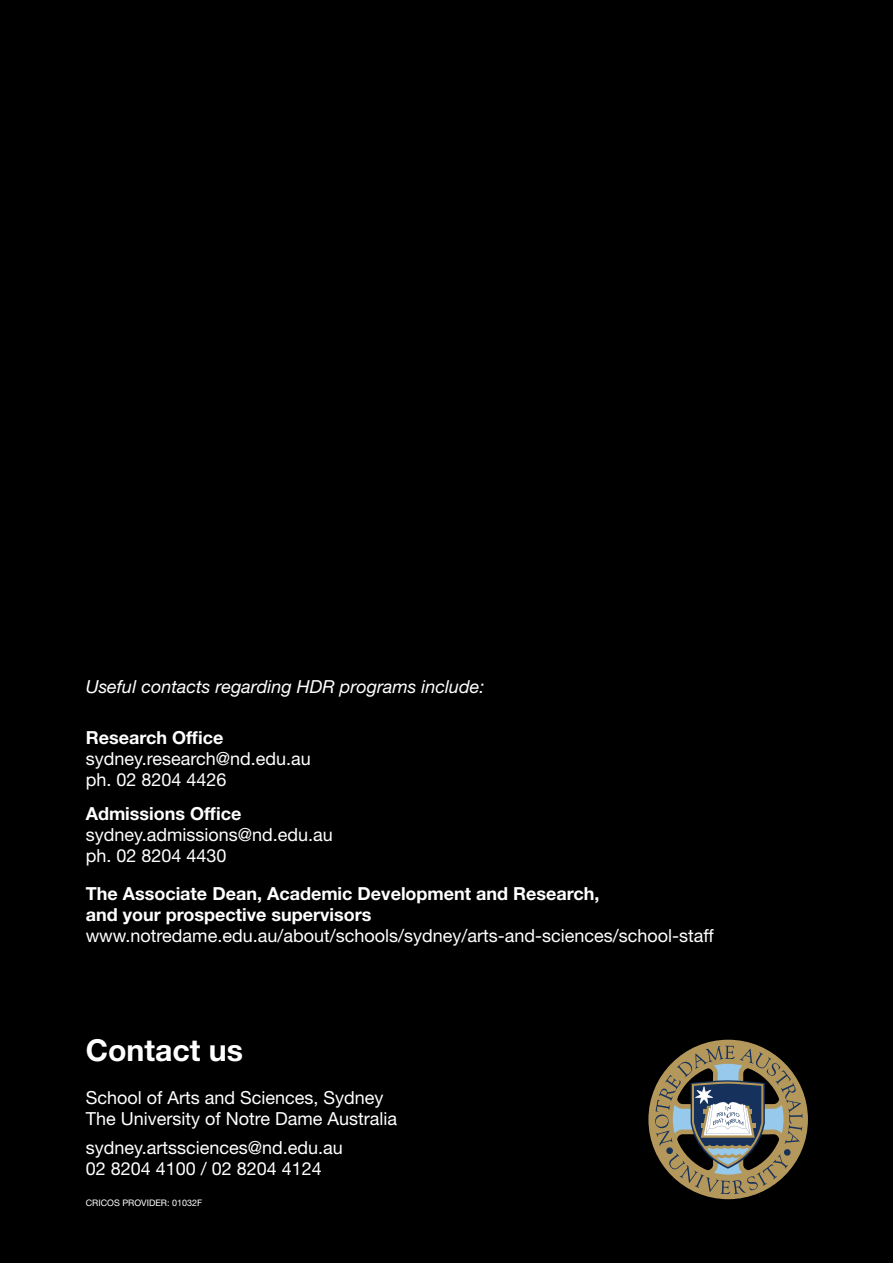
<style>
.page{position:relative;width:893px;height:1263px;background:#000}
.page>*{position:absolute;margin:0;border:0;box-sizing:border-box;transform-origin:0 0}
.t1{font:700 30.3px "Helvetica Neue LT Std";color:#fff}
.t2{font:18px/21px "Helvetica Neue LT Std";color:#fff}
.t3{font:700 18px/21px "Helvetica Neue LT Std";color:#fff}
.t4{font:italic 18px "Helvetica Neue LT Std";color:#fff}
.t5{font:9px "Helvetica Neue LT Std";color:#fff}
</style>
<div class="page">
<svg style="left:648px;top:1040px;width:160px;height:159px"></svg>
<p class="t4" style="left:86px;top:676px;width:400px">Useful contacts regarding HDR programs include:</p>
<p class="t3" style="left:86px;top:727px;width:139px">Research Office</p>
<p class="t2" style="left:86px;top:748px;width:227px">sydney.research@nd.edu.au ph. 02 8204 4426</p>
<p class="t3" style="left:86px;top:802px;width:157px">Admissions Office</p>
<p class="t2" style="left:86px;top:824px;width:249px">sydney.admissions@nd.edu.au ph. 02 8204 4430</p>
<p class="t3" style="left:86px;top:882px;width:515px">The Associate Dean, Academic Development and Research, and your prospective supervisors</p>
<p class="t2" style="left:86px;top:925px;width:630px">www.notredame.edu.au/about/schools/sydney/arts-and-sciences/school-staff</p>
<h1 class="t1" style="left:86px;top:1032px;width:159px">Contact us</h1>
<p class="t2" style="left:86px;top:1086px;width:313px">School of Arts and Sciences, Sydney<br>The University of Notre Dame Australia</p>
<p class="t2" style="left:86px;top:1137px;width:259px">sydney.artssciences@nd.edu.au<br>02 8204 4100 / 02 8204 4124</p>
<p class="t5" style="left:86px;top:1197px;width:118px">CRICOS PROVIDER: 01032F</p>
</div>
